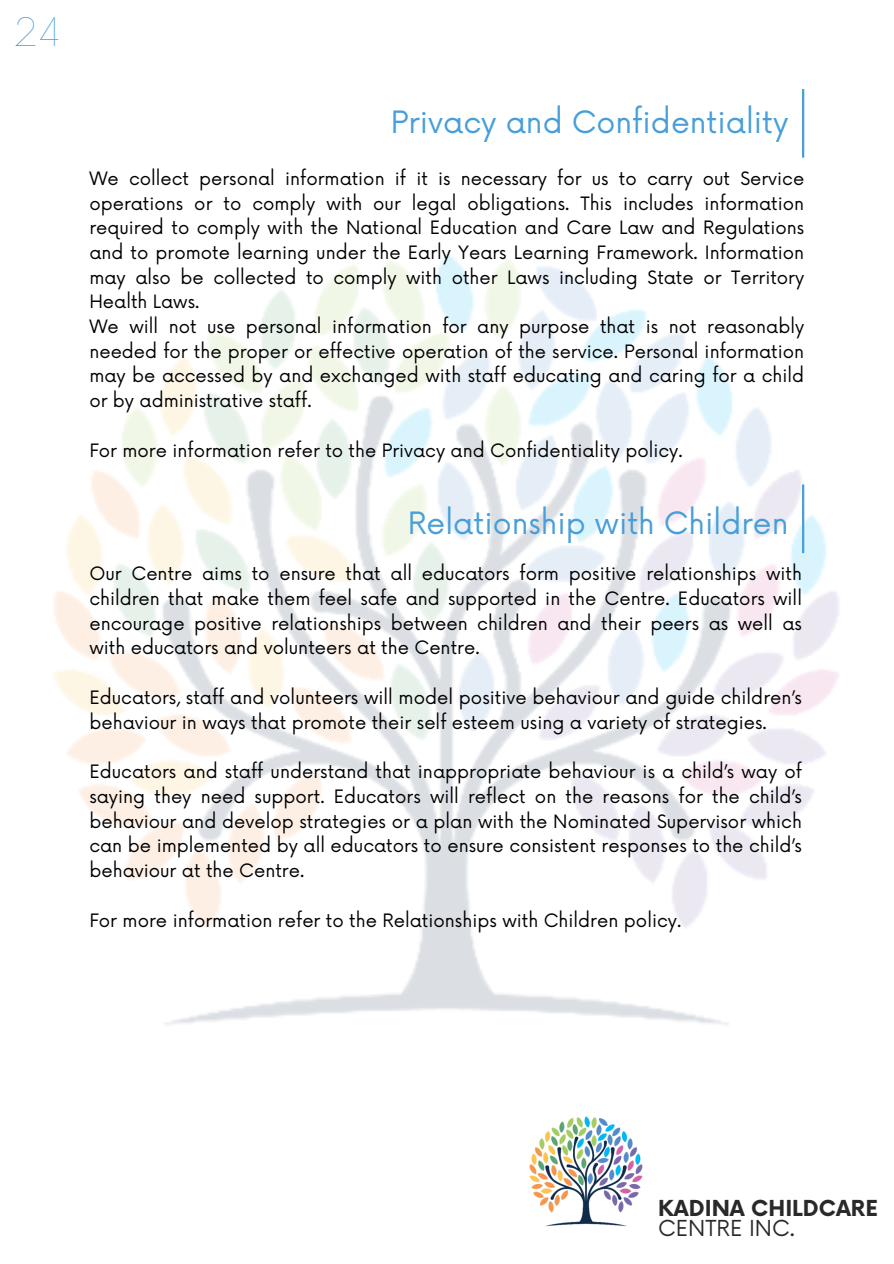
<style>
.page{position:relative;width:894px;height:1264px;background:#fff}
.page>*{position:absolute;margin:0;border:0;box-sizing:border-box;transform-origin:0 0}
.t1{font:100 38.25px "Now";color:#469eda}
.t2{font:30px "Now";color:#469eda}
.t3{font:700 21.45px "Now";color:#292929}
.t4{font:21.45px "Now";color:#292929}
.t5{font:18px/24.8px "Now";color:#000;text-align:justify}
</style>
<div class="page">
<img style="left:54px;top:254px;width:785px;height:771px">
<hr style="left:801px;top:89px;width:3px;height:69px;background:#469eda">
<hr style="left:801px;top:484px;width:3px;height:69px;background:#469eda">
<img style="left:529px;top:1116px;width:114px;height:111px">
<p class="t1" style="left:13px;top:10px;width:51px">24</p>
<p class="t2" style="left:390px;top:106px;width:399px">Privacy and Confidentiality</p>
<p class="t5" style="left:89px;top:167px;width:716px">We collect personal information if it is necessary for us to carry out Service operations or to comply with our legal obligations. This includes information required to comply with the National Education and Care Law and Regulations and to promote learning under the Early Years Learning Framework. Information may also be collected to comply with other Laws including State or Territory Health Laws.</p>
<p class="t5" style="left:89px;top:315px;width:716px">We will not use personal information for any purpose that is not reasonably needed for the proper or effective operation of the service. Personal information may be accessed by and exchanged with staff educating and caring for a child or by administrative staff.</p>
<p class="t5" style="left:89px;top:438px;width:594px">For more information refer to the Privacy and Confidentiality policy.</p>
<p class="t2" style="left:407px;top:506px;width:382px">Relationship with Children</p>
<p class="t5" style="left:89px;top:562px;width:714px">Our Centre aims to ensure that all educators form positive relationships with children that make them feel safe and supported in the Centre. Educators will encourage positive relationships between children and their peers as well as with educators and volunteers at the Centre.</p>
<h1 class="t5" style="left:89px;top:686px;width:714px">Educators, staff and volunteers will model positive behaviour and guide children’s behaviour in ways that promote their self esteem using a variety of strategies.</h1>
<p class="t5" style="left:89px;top:760px;width:714px">Educators and staff understand that inappropriate behaviour is a child’s way of saying they need support. Educators will reflect on the reasons for the child’s behaviour and develop strategies or a plan with the Nominated Supervisor which can be implemented by all educators to ensure consistent responses to the child’s behaviour at the Centre.</p>
<p class="t5" style="left:89px;top:908px;width:593px">For more information refer to the Relationships with Children policy.</p>
<p class="t3" style="left:658px;top:1196px;width:221px">KADINA CHILDCARE</p>
<h1 class="t4" style="left:658px;top:1216px;width:138px">CENTRE INC.</h1>
</div>
